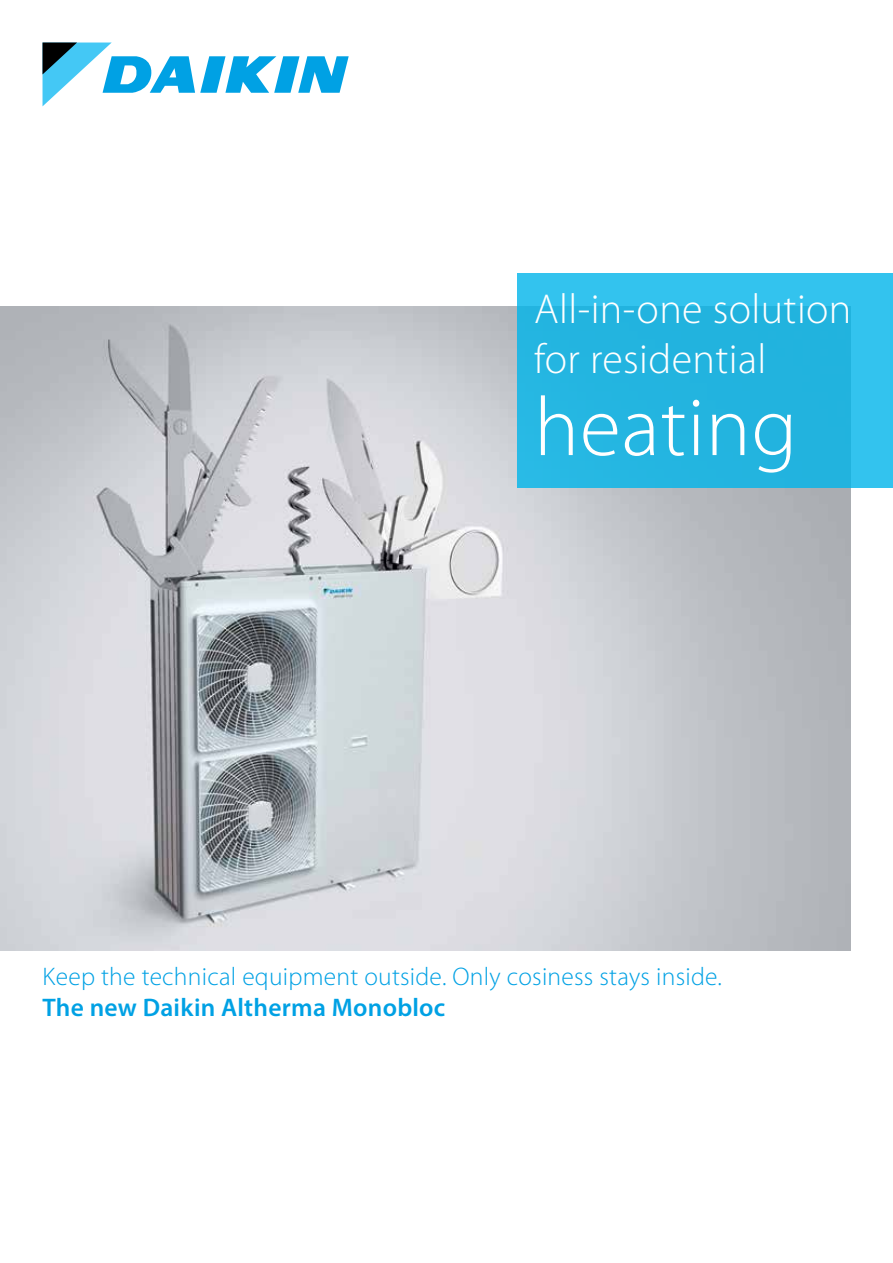
<style>
.page{position:relative;width:893px;height:1263px;background:#fff}
.page>*{position:absolute;margin:0;border:0;box-sizing:border-box;transform-origin:0 0}
.t1{font:300 84px "Myriad Pro";letter-spacing:.01em;color:#fff}
.t2{font:300 42px/49.5px "Myriad Pro";letter-spacing:.01em;color:#fff}
.t3{font:300 25.5px "Myriad Pro";letter-spacing:.01em;color:#00a1e4}
.t4{font:600 25.5px "Myriad Pro";letter-spacing:.01em;color:#00a1e4}
</style>
<div class="page">
<img style="left:0;top:307px;width:850px;height:643px">
<div style="left:517px;top:274px;width:376px;height:214px;background:linear-gradient(to right,#24b6e1,#29bae5)"></div>
<svg style="left:43px;top:43px;width:306px;height:63px"></svg>
<h2 class="t2" style="left:534px;top:288px;width:319px">All-in-one solution for residential</h2>
<h1 class="t1" style="left:534px;top:392px;width:265px">heating</h1>
<p class="t3" style="left:43px;top:965px;width:681px">Keep the technical equipment outside. Only cosiness stays inside.</p>
<p class="t4" style="left:43px;top:998px;width:404px">The new Daikin Altherma Monobloc</p>
</div>
